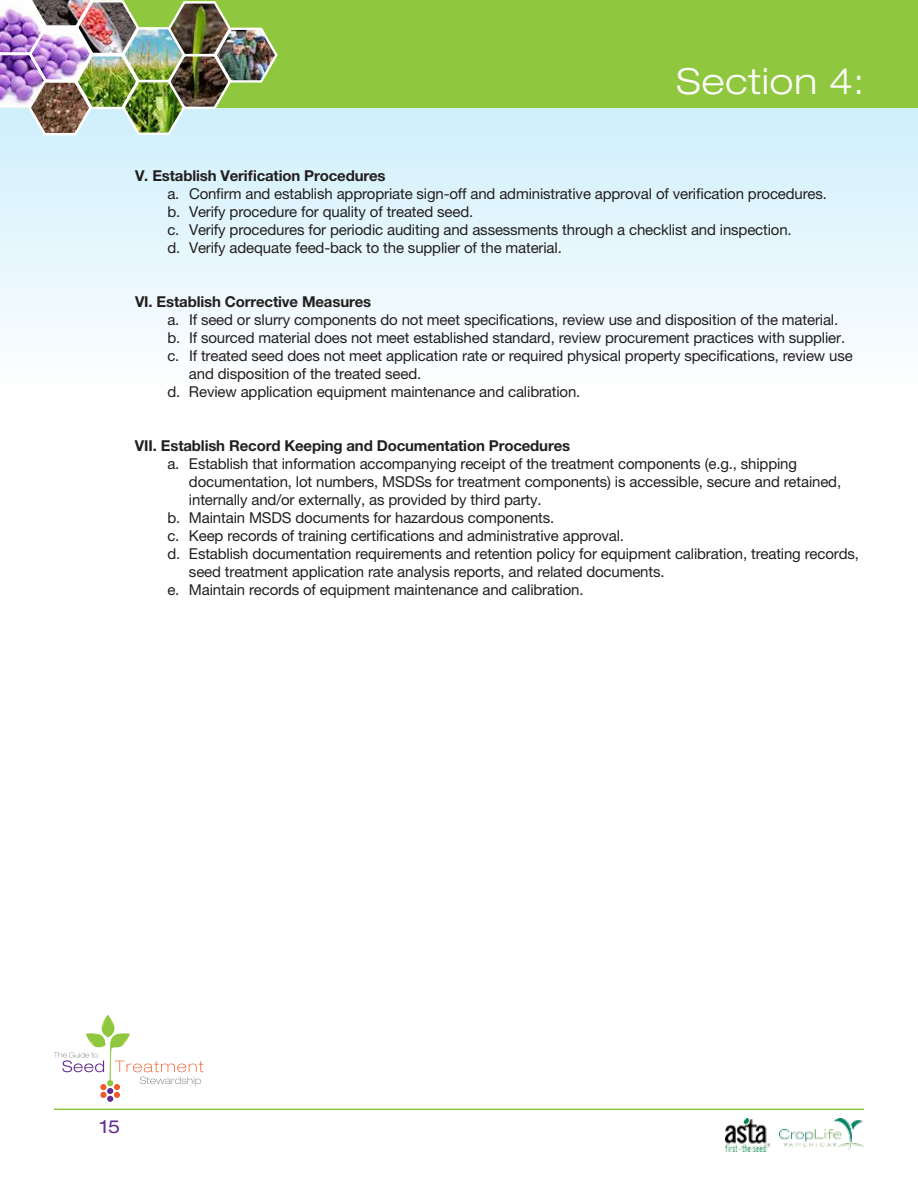
<style>
.page{position:relative;width:918px;height:1188px;background:#fff}
.page>*{position:absolute;margin:0;border:0;box-sizing:border-box;transform-origin:0 0}
.t1{font:300 expanded 36px "Helvetica Neue";letter-spacing:.025em;color:#fff}
.t2{font:expanded 18px "Helvetica Neue";color:#662d91}
.t3{font:15px/18px "Helvetica Neue";letter-spacing:-.01em;color:#231f20}
.t4{font:700 15px "Helvetica Neue";letter-spacing:-.01em;color:#231f20}
</style>
<div class="page">
<img style="left:726px;top:1118px;width:43px;height:34px">
<img style="left:779px;top:1119px;width:85px;height:31px">
<hr style="left:54px;top:1109px;width:810px;height:1px;background:#8fc73e">
<svg style="left:0;top:108px;width:918px;height:227px;fill:#e2f5fd"></svg>
<div style="left:0;top:0;width:918px;height:108px;background:#8fc73e"></div>
<svg style="left:54px;top:1015px;width:150px;height:87px"></svg>
<img style="left:0;top:0;width:279px;height:137px">
<h1 class="t1" style="left:676px;top:60px;width:189px">Section 4:</h1>
<p class="t4" style="left:135px;top:166px;width:252px">V. Establish Verification Procedures</p>
<p class="t3" style="left:167px;top:184px;width:658px">a. Confirm and establish appropriate sign-off and administrative approval of verification procedures. b. Verify procedure for quality of treated seed.<br>c. Verify procedures for periodic auditing and assessments through a checklist and inspection.<br>d. Verify adequate feed-back to the supplier of the material.</p>
<p class="t4" style="left:135px;top:292px;width:238px">VI. Establish Corrective Measures</p>
<p class="t3" style="left:167px;top:310px;width:670px">a. If seed or slurry components do not meet specifications, review use and disposition of the material.</p>
<p class="t3" style="left:167px;top:328px;width:677px">b. If sourced material does not meet established standard, review procurement practices with supplier.</p>
<p class="t3" style="left:167px;top:346px;width:687px">c. If treated seed does not meet application rate or required physical property specifications, review use</p>
<p class="t3" style="left:189px;top:364px;width:231px">and disposition of the treated seed.</p>
<p class="t3" style="left:167px;top:382px;width:412px">d. Review application equipment maintenance and calibration.</p>
<p class="t4" style="left:135px;top:436px;width:437px">VII. Establish Record Keeping and Documentation Procedures</p>
<p class="t3" style="left:167px;top:454px;width:631px">a. Establish that information accompanying receipt of the treatment components (e.g. , shipping</p>
<p class="t3" style="left:189px;top:472px;width:654px">documentation, lot numbers, MSDSs for treatment components) is accessible, secure and retained,</p>
<p class="t3" style="left:189px;top:490px;width:352px">internally and/or externally, as provided by third party.</p>
<p class="t3" style="left:167px;top:508px;width:386px">b. Maintain MSDS documents for hazardous components.</p>
<p class="t3" style="left:167px;top:526px;width:456px">c. Keep records of training certifications and administrative approval.</p>
<p class="t3" style="left:167px;top:544px;width:693px">d. Establish documentation requirements and retention policy for equipment calibration, treating records,</p>
<p class="t3" style="left:189px;top:562px;width:474px">seed treatment application rate analysis reports, and related documents.</p>
<p class="t3" style="left:167px;top:580px;width:415px">e. Maintain records of equipment maintenance and calibration.</p>
<p class="t2" style="left:100px;top:1116px;width:22px">15</p>
</div>
